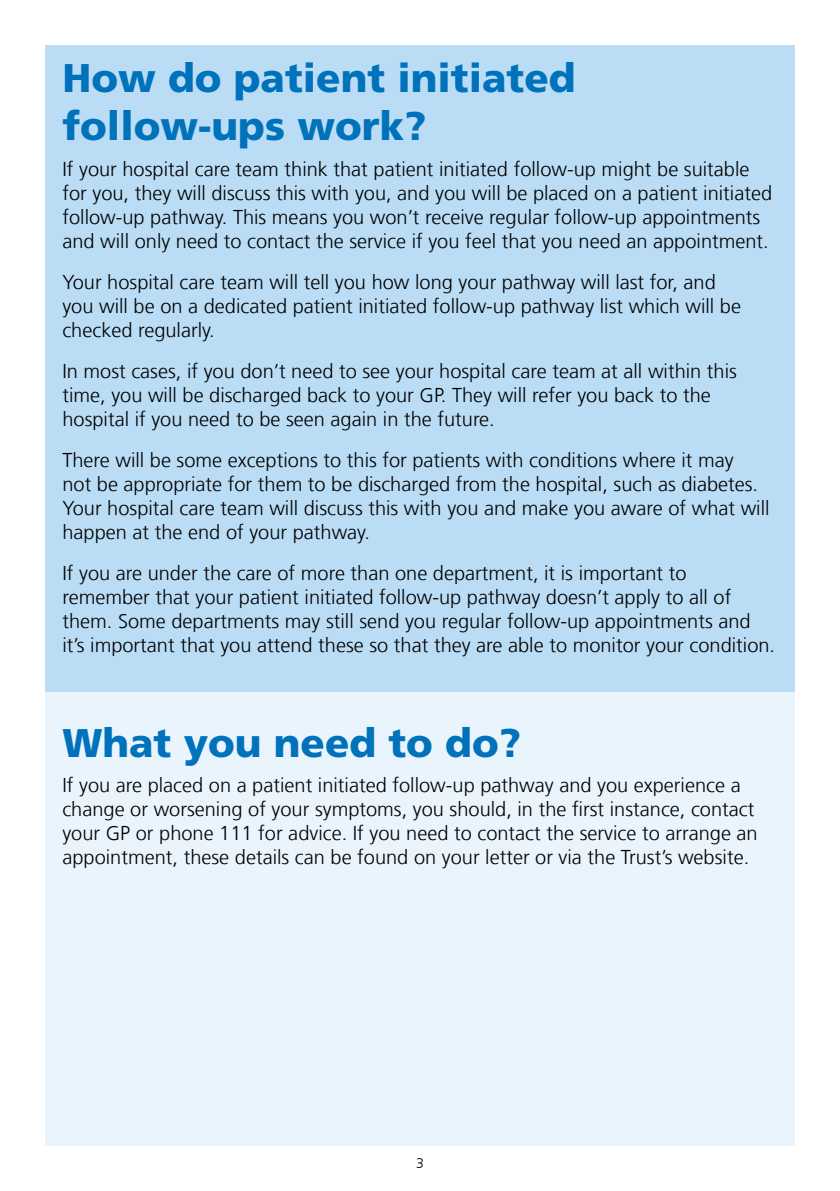
<style>
.page{position:relative;width:840px;height:1191px;background:#fff}
.page>*{position:absolute;margin:0;border:0;box-sizing:border-box;transform-origin:0 0}
.t1{font:900 40px/48px "Frutiger LT Com";color:#0072bb}
.t2{font:300 20px/24px "Frutiger LT Com";color:#000}
.t3{font:300 14px "Frutiger LT Com";color:#000}
</style>
<div class="page">
<div style="left:45px;top:45px;width:749px;height:1100px;background:#e9f4fc"></div>
<div style="left:45px;top:45px;width:749px;height:647px;background:#baddf5"></div>
<h1 class="t1" style="left:62px;top:54px;width:514px">How do patient initiated follow-ups work?</h1>
<p class="t2" style="left:62px;top:157px;width:711px">If your hospital care team think that patient initiated follow-up might be suitable for you, they will discuss this with you, and you will be placed on a patient initiated follow-up pathway. This means you won’t receive regular follow-up appointments and will only need to contact the service if you feel that you need an appointment.</p>
<p class="t2" style="left:62px;top:270px;width:679px">Your hospital care team will tell you how long your pathway will last for, and you will be on a dedicated patient initiated follow-up pathway list which will be checked regularly.</p>
<p class="t2" style="left:62px;top:359px;width:675px">In most cases, if you don’t need to see your hospital care team at all within this time, you will be discharged back to your GP. They will refer you back to the hospital if you need to be seen again in the future.</p>
<p class="t2" style="left:62px;top:448px;width:708px">There will be some exceptions to this for patients with conditions where it may<br>not be appropriate for them to be discharged from the hospital, such as diabetes.<br>Your hospital care team will discuss this with you and make you aware of what will happen at the end of your pathway.</p>
<p class="t2" style="left:62px;top:561px;width:713px">If you are under the care of more than one department, it is important to remember that your patient initiated follow-up pathway doesn’t apply to all of them. Some departments may still send you regular follow-up appointments and it’s important that you attend these so that they are able to monitor your condition.</p>
<h1 class="t1" style="left:62px;top:718px;width:460px">What you need to do?</h1>
<p class="t2" style="left:62px;top:773px;width:696px">If you are placed on a patient initiated follow-up pathway and you experience a change or worsening of your symptoms, you should, in the first instance, contact your GP or phone 111 for advice. If you need to contact the service to arrange an appointment, these details can be found on your letter or via the Trust’s website.</p>
<p class="t3" style="left:416px;top:1155px;width:9px">3</p>
</div>
